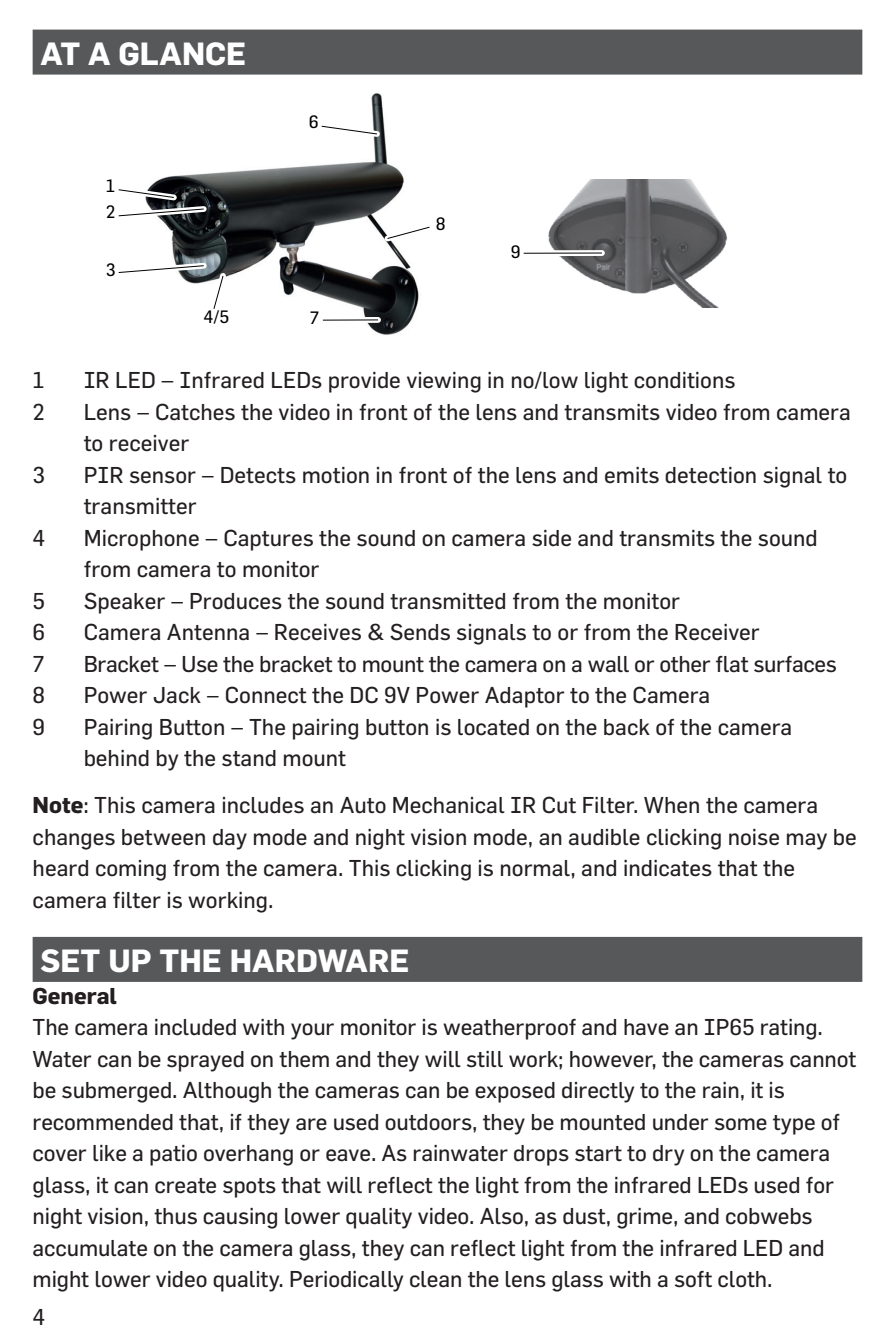
<style>
.page{position:relative;width:895px;height:1341px;background:#fff}
.page>*{position:absolute;margin:0;border:0;box-sizing:border-box;transform-origin:0 0}
.t1{font:700 31.5px "Flama";color:#fff}
.t2{font:22.5px/31.5px "Flama";color:#231f20}
.t3{font:700 22.5px "Flama";color:#231f20}
.t4{font:17.55px "Flama";color:#000001}
.s1{font-weight:700}
</style>
<div class="page">
<div style="left:33px;top:30px;width:829px;height:45px;background:#57585a"></div>
<div style="left:33px;top:937px;width:829px;height:45px;background:#57585a"></div>
<img style="left:154px;top:93px;width:265px;height:242px">
<svg style="left:315px;top:120px;width:68px;height:21px"></svg>
<svg style="left:323px;top:317px;width:55px;height:6px"></svg>
<hr style="left:323px;top:319px;width:55px;height:1px;background:#000001">
<svg style="left:118px;top:183px;width:92px;height:39px"></svg>
<svg style="left:118px;top:259px;width:112px;height:57px"></svg>
<svg style="left:380px;top:220px;width:50px;height:26px"></svg>
<img style="left:548px;top:180px;width:179px;height:128px">
<svg style="left:523px;top:250px;width:79px;height:6px"></svg>
<hr style="left:523px;top:253px;width:79px;height:1px;background:#000001">
<h1 class="t1" style="left:40px;top:42px;width:207px">AT A GLANCE</h1>
<p class="t4" style="left:106px;top:175px;width:11px">1</p>
<p class="t4" style="left:106px;top:201px;width:11px">2</p>
<p class="t4" style="left:106px;top:259px;width:11px">3</p>
<p class="t4" style="left:203px;top:306px;width:27px">4/5</p>
<p class="t4" style="left:309px;top:111px;width:11px">6</p>
<p class="t4" style="left:310px;top:307px;width:11px">7</p>
<p class="t4" style="left:436px;top:213px;width:11px">8</p>
<p class="t4" style="left:510px;top:241px;width:11px">9</p>
<p class="t2" style="left:33px;top:367px;width:14px">1</p>
<p class="t2" style="left:84px;top:367px;width:653px">IR LED – Infrared LEDs provide viewing in no/low light conditions</p>
<p class="t2" style="left:33px;top:398px;width:14px">2</p>
<p class="t2" style="left:84px;top:398px;width:768px">Lens – Catches the video in front of the lens and transmits video from camera to receiver</p>
<p class="t2" style="left:33px;top:461px;width:14px">3</p>
<p class="t2" style="left:84px;top:461px;width:765px">PIR sensor – Detects motion in front of the lens and emits detection signal to transmitter</p>
<p class="t2" style="left:33px;top:524px;width:14px">4</p>
<p class="t2" style="left:84px;top:524px;width:735px">Microphone – Captures the sound on camera side and transmits the sound from camera to monitor</p>
<p class="t2" style="left:33px;top:587px;width:14px">5</p>
<p class="t2" style="left:84px;top:587px;width:598px">Speaker – Produces the sound transmitted from the monitor</p>
<p class="t2" style="left:33px;top:619px;width:14px">6</p>
<p class="t2" style="left:84px;top:619px;width:677px">Camera Antenna – Receives &amp; Sends signals to or from the Receiver</p>
<p class="t2" style="left:33px;top:650px;width:14px">7</p>
<p class="t2" style="left:84px;top:650px;width:754px">Bracket – Use the bracket to mount the camera on a wall or other flat surfaces</p>
<p class="t2" style="left:33px;top:682px;width:14px">8</p>
<p class="t2" style="left:84px;top:682px;width:628px">Power Jack – Connect the DC 9V Power Adaptor to the Camera</p>
<p class="t2" style="left:33px;top:713px;width:14px">9</p>
<p class="t2" style="left:84px;top:713px;width:710px">Pairing Button – The pairing button is located on the back of the camera behind by the stand mount</p>
<p class="t2" style="left:33px;top:792px;width:825px"><span class="s1">Note</span>: This camera includes an Auto Mechanical IR Cut Filter. When the camera changes between day mode and night vision mode, an audible clicking noise may be heard coming from the camera. This clicking is normal, and indicates that the camera filter is working.</p>
<h1 class="t1" style="left:40px;top:950px;width:370px">SET UP THE HARDWARE</h1>
<p class="t3" style="left:33px;top:987px;width:86px">General</p>
<p class="t2" style="left:33px;top:1014px;width:825px">The camera included with your monitor is weatherproof and have an IP65 rating.<br>Water can be sprayed on them and they will still work; however, the cameras cannot be submerged. Although the cameras can be exposed directly to the rain, it is recommended that, if they are used outdoors, they be mounted under some type of cover like a patio overhang or eave. As rainwater drops start to dry on the camera glass, it can create spots that will reflect the light from the infrared LEDs used for night vision, thus causing lower quality video. Also, as dust, grime, and cobwebs accumulate on the camera glass, they can reflect light from the infrared LED and might lower video quality. Periodically clean the lens glass with a soft cloth.</p>
<p class="t2" style="left:33px;top:1304px;width:14px">4</p>
</div>
